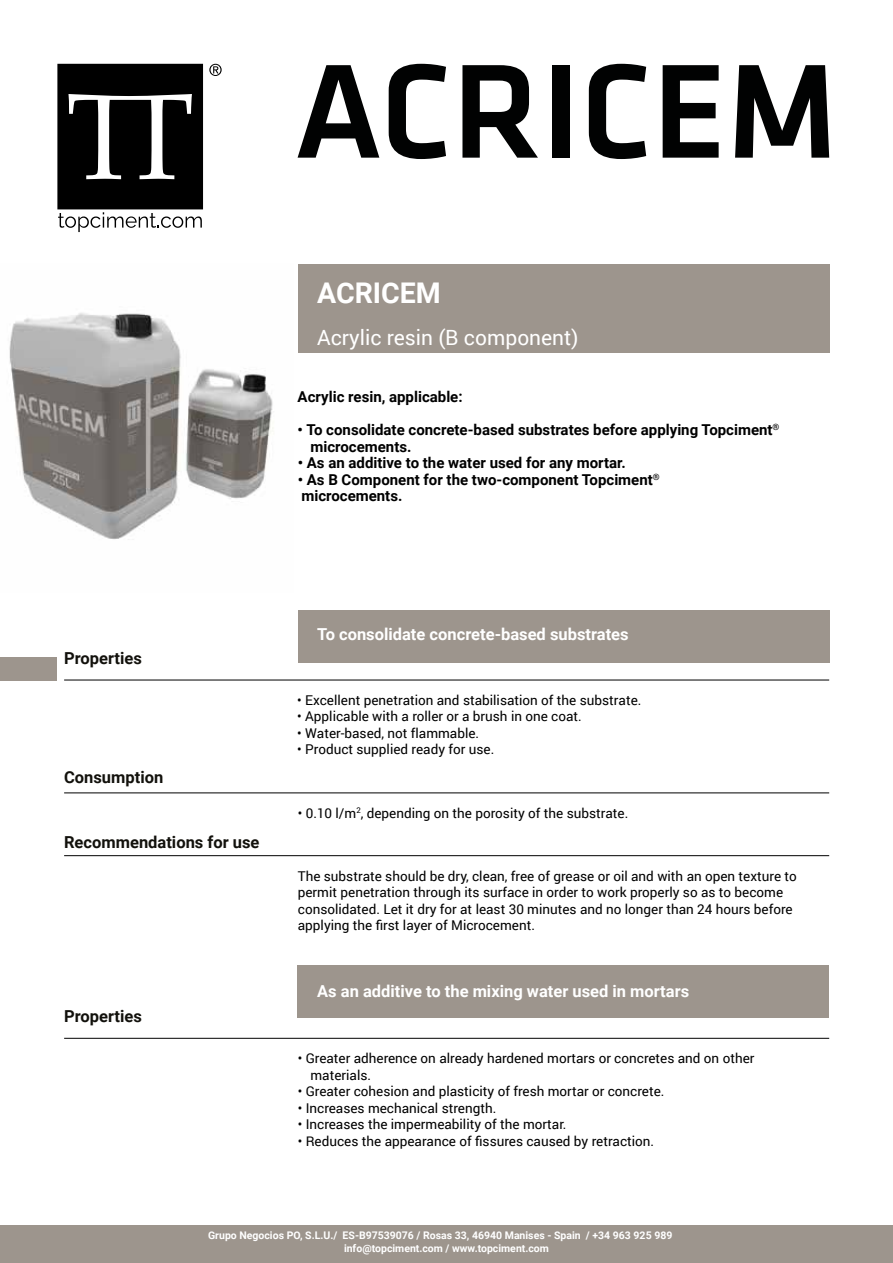
<style>
.page{position:relative;width:893px;height:1263px;background:#fff}
.page>*{position:absolute;margin:0;border:0;box-sizing:border-box;transform-origin:0 0}
.t1{font:700 28.5px "Roboto";color:#fff}
.t2{font:21px "Roboto";color:#fff}
.t3{font:700 16.5px "Roboto";color:#fff}
.t4{font:700 16.5px "Roboto";color:#12110c}
.t5{font:700 15px/16.5px "Roboto";color:#000}
.t6{font:13.5px/16.5px "Roboto";color:#000}
.t7{font:700 10.5px "Roboto";color:#fff}
</style>
<div class="page">
<div style="left:0;top:1225px;width:893px;height:38px;background:#9d958d"></div>
<img style="left:9px;top:313px;width:264px;height:226px">
<div style="left:298px;top:264px;width:531px;height:88px;background:#9d958d"></div>
<svg style="left:57px;top:64px;width:146px;height:168px"></svg>
<svg style="left:209px;top:64px;width:13px;height:12px"></svg>
<svg style="left:298px;top:65px;width:81px;height:93px"></svg>
<svg style="left:389px;top:64px;width:57px;height:95px"></svg>
<svg style="left:462px;top:65px;width:76px;height:93px"></svg>
<div style="left:552px;top:65px;width:18px;height:93px;background:#010202"></div>
<svg style="left:589px;top:64px;width:57px;height:95px"></svg>
<svg style="left:663px;top:65px;width:56px;height:93px"></svg>
<svg style="left:735px;top:65px;width:94px;height:93px"></svg>
<div style="left:0;top:657px;width:56px;height:23px;background:#9d958d"></div>
<div style="left:298px;top:610px;width:531px;height:53px;background:#9d958d"></div>
<div style="left:297px;top:965px;width:532px;height:53px;background:#9d958d"></div>
<hr style="left:64px;top:680px;width:765px;height:1px;background:#000">
<hr style="left:64px;top:792px;width:765px;height:1px;background:#000">
<hr style="left:64px;top:855px;width:765px;height:1px;background:#000">
<hr style="left:64px;top:1038px;width:765px;height:1px;background:#000">
<h1 class="t1" style="left:317px;top:273px;width:125px">ACRICEM</h1>
<h2 class="t2" style="left:317px;top:323px;width:263px">Acrylic resin (B component)</h2>
<p class="t5" style="left:298px;top:388px;width:166px">Acrylic resin, applicable:</p>
<p class="t5" style="left:310px;top:421px;width:471px;text-indent:-13px">• To consolidate concrete-based substrates before applying Topciment<sup>® </sup>microcements.</p>
<p class="t5" style="left:298px;top:454px;width:330px">• As an additive to the water used for any mortar.</p>
<p class="t5" style="left:298px;top:471px;width:364px">• As B Component for the two-component Topciment<sup>® </sup>microcements.</p>
<p class="t4" style="left:64px;top:647px;width:79px">Properties</p>
<p class="t4" style="left:64px;top:765px;width:101px">Consumption</p>
<p class="t4" style="left:64px;top:831px;width:197px">Recommendations for use</p>
<p class="t4" style="left:64px;top:1005px;width:79px">Properties</p>
<p class="t3" style="left:317px;top:623px;width:313px">To consolidate concrete-based substrates</p>
<p class="t6" style="left:297px;top:691px;width:346px">• Excellent penetration and stabilisation of the substrate.</p>
<p class="t6" style="left:297px;top:708px;width:286px">• Applicable with a roller or a brush in one coat.</p>
<p class="t6" style="left:297px;top:724px;width:183px">• Water-based, not flammable.</p>
<p class="t6" style="left:297px;top:741px;width:199px">• Product supplied ready for use.</p>
<p class="t6" style="left:298px;top:804px;width:332px">• 0.10 l/m<sup>2</sup>, depending on the porosity of the substrate.</p>
<p class="t6" style="left:298px;top:867px;width:500px">The substrate should be dry, clean, free of grease or oil and with an open texture to permit penetration through its surface in order to work properly so as to become consolidated. Let it dry for at least 30 minutes and no longer than 24 hours before applying the first layer of Microcement.</p>
<p class="t3" style="left:317px;top:980px;width:374px">As an additive to the mixing water used in mortars</p>
<p class="t6" style="left:310px;top:1050px;width:445px;text-indent:-13px">• Greater adherence on already hardened mortars or concretes and on other materials.</p>
<p class="t6" style="left:298px;top:1083px;width:368px">• Greater cohesion and plasticity of fresh mortar or concrete.</p>
<p class="t6" style="left:298px;top:1099px;width:200px">• Increases mechanical strength.</p>
<p class="t6" style="left:298px;top:1116px;width:270px">• Increases the impermeability of the mortar.</p>
<p class="t6" style="left:298px;top:1132px;width:358px">• Reduces the appearance of fissures caused by retraction.</p>
<p class="t7" style="left:208px;top:1227px;width:466px">Grupo Negocios PO, S.L.U./ ES-B97539076 / Rosas 33, 46940 Manises - Spain / +34 963 925 989</p>
<p class="t7" style="left:344px;top:1241px;width:206px">info@topciment.com / www.topciment.com</p>
</div>
